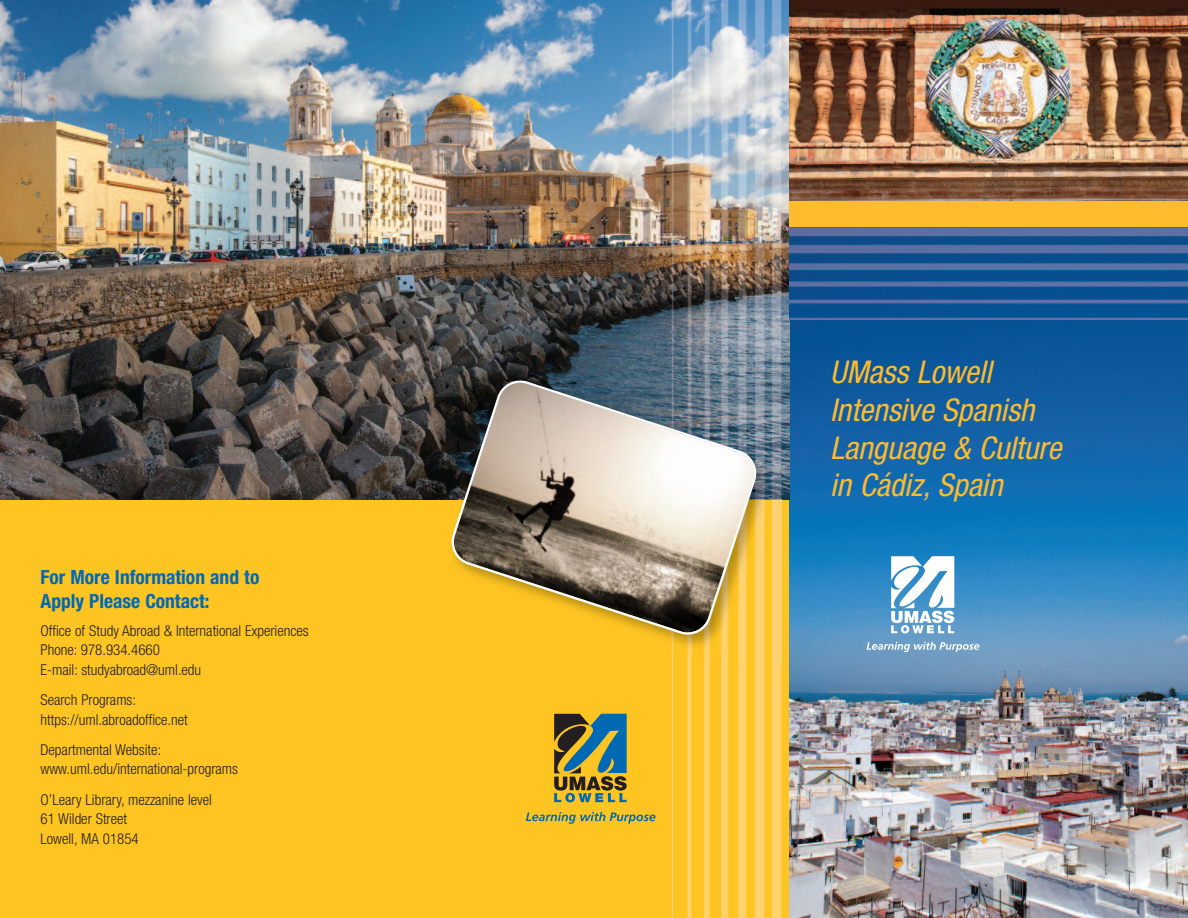
<style>
.page{position:relative;width:1188px;height:918px;background:#fff}
.page>*{position:absolute;margin:0;border:0;box-sizing:border-box;transform-origin:0 0}
.t1{font:italic condensed 31.35px/37.7px "Helvetica Neue LT Std";color:#fdbb2e}
.t2{font:700 condensed 19.5px/24px "Helvetica Neue LT Std";color:#0168b3}
.t3{font:300 condensed 15px/19.5px "Helvetica Neue LT Std";color:#231f20}
</style>
<div class="page">
<div style="left:0;top:479px;width:805px;height:439px;background:#fec422"></div>
<img style="left:789px;top:320px;width:399px;height:598px">
<svg style="left:526px;top:812px;width:130px;height:12px"></svg>
<svg style="left:554px;top:714px;width:73px;height:88px"></svg>
<img style="left:0;top:0;width:789px;height:500px">
<svg style="left:866px;top:642px;width:113px;height:10px"></svg>
<svg style="left:891px;top:556px;width:63px;height:77px"></svg>
<img style="left:672px;top:664px;width:109px;height:254px">
<img style="left:771px;top:500px;width:10px;height:164px">
<img style="left:672px;top:0;width:109px;height:419px">
<img style="left:789px;top:227px;width:399px;height:93px">
<div style="left:789px;top:191px;width:399px;height:36px;background:#fdbb2e"></div>
<img style="left:789px;top:0;width:399px;height:200px">
<img style="left:781px;top:454px;width:4px;height:14px">
<img style="left:459px;top:364px;width:213px;height:14px">
<img style="left:672px;top:500px;width:94px;height:164px">
<img style="left:759px;top:419px;width:22px;height:81px">
<img style="left:449px;top:378px;width:310px;height:260px">
<h2 class="t2" style="left:40px;top:566px;width:220px">For More Information and to<br>Apply Please Contact:</h2>
<p class="t3" style="left:40px;top:622px;width:270px">Office of Study Abroad &amp; International Experiences<br>Phone: 978.934.4660<br>E-mail: studyabroad@uml.edu</p>
<p class="t3" style="left:41px;top:691px;width:149px">Search Programs: https://uml.abroadoffice.net</p>
<p class="t3" style="left:41px;top:741px;width:199px">Departmental Website: www.uml.edu/international-programs</p>
<p class="t3" style="left:41px;top:791px;width:173px">O’Leary Library, mezzanine level<br>61 Wilder Street<br>Lowell, MA 01854</p>
<h1 class="t1" style="left:830px;top:356px;width:233px">UMass Lowell<br>Intensive Spanish<br>Language &amp; Culture in Cádiz, Spain</h1>
</div>
